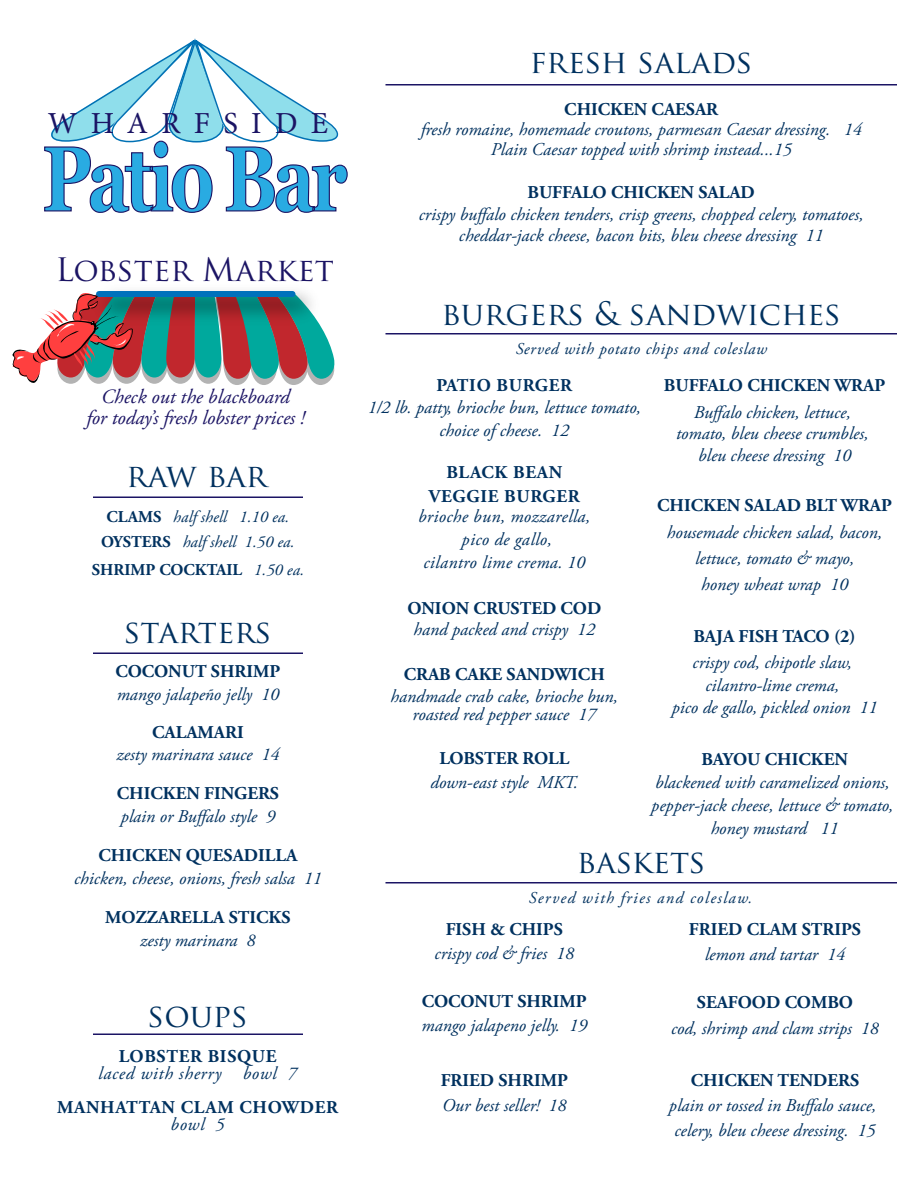
<style>
.page{position:relative;width:918px;height:1188px;background:#fff}
.page>*{position:absolute;margin:0;border:0;box-sizing:border-box;transform-origin:0 0}
.t1{font:700 92.25px "Georgia";letter-spacing:-.06em;color:#29abe2;scale:.76 1}
.t2{font:31.5px "Trajan Pro";color:#00315f}
.t3{font:31.5px "Trajan Pro";color:#1b1464}
.t4{font:30.6px "Minion Pro";letter-spacing:.44em;color:#1b1464}
.t5{font:italic 20.25px/20.9px "Adobe Garamond Pro";color:#1b1464;text-align:center}
.t6{font:italic 18px/21.6px "Adobe Garamond Pro";color:#00315f;text-align:center}
.t7{font:700 18px "Adobe Garamond Pro";color:#00315f}
.t8{font:700 18px/24.3px "Adobe Garamond Pro";letter-spacing:.04em;color:#00315f;text-align:center}
.t9{font:italic 18px/22.8px "Adobe Garamond Pro";letter-spacing:.02em;color:#00315f;text-align:center}
.t10{font:italic 18px "Adobe Garamond Pro";letter-spacing:.04em;color:#00315f}
.t11{font:italic 16.5px/25.2px "Adobe Garamond Pro";color:#00315f;text-align:center}
.t12{font:italic 16.5px "Adobe Garamond Pro";letter-spacing:.04em;color:#00315f}
.t13{font:italic 16.5px "Adobe Garamond Pro";letter-spacing:.08em;color:#00315f}
.t14{font:700 16.5px "Adobe Garamond Pro";color:#00315f}
.s1{font-weight:700;font-style:normal}
.s2{font-weight:400;font-style:italic}
</style>
<div class="page">
<hr style="left:93px;top:652px;width:210px;height:2px;background:#1b1464">
<hr style="left:93px;top:496px;width:210px;height:2px;background:#1b1464">
<hr style="left:93px;top:1034px;width:210px;height:1px;background:#1b1464">
<hr style="left:386px;top:882px;width:511px;height:2px;background:#1b1464">
<hr style="left:386px;top:84px;width:511px;height:2px;background:#1b1464">
<hr style="left:386px;top:333px;width:511px;height:1px;background:#1b1464">
<svg style="left:12px;top:290px;width:323px;height:95px"></svg>
<svg style="left:44px;top:39px;width:304px;height:174px"></svg>
<h3 class="t4" style="left:48px;top:102px;width:282px">WHARFSIDE</h3>
<h1 class="t1" style="left:42px;top:120px;width:403px">Patio Bar</h1>
<h2 class="t3" style="left:56px;top:250px;width:280px">Lobster Market</h2>
<p class="t5" style="left:86px;top:387px;width:220px">Check out the blackboard<br>for today’s fresh lobster prices !</p>
<h2 class="t2" style="left:127px;top:456px;width:142px">raw bar</h2>
<p class="t11" style="left:101px;top:505px;width:195px"><span class="s1">CLAMS</span> half shell 1.10 ea.<br><span class="s1">OYSTERS</span> half shell 1.50 ea.</p>
<p class="t14" style="left:92px;top:561px;width:214px">SHRIMP COCKTAIL <span class="s2">1.50 ea.</span></p>
<h2 class="t2" style="left:124px;top:612px;width:149px">starters</h2>
<p class="t7" style="left:116px;top:661px;width:166px">COCONUT SHRIMP</p>
<p class="t6" style="left:117px;top:684px;width:164px">mango jalapeño jelly 10</p>
<p class="t7" style="left:152px;top:722px;width:93px">CALAMARI</p>
<p class="t6" style="left:117px;top:744px;width:164px">zesty marinara sauce 14</p>
<p class="t7" style="left:117px;top:783px;width:164px">CHICKEN FINGERS</p>
<p class="t6" style="left:121px;top:806px;width:156px">plain or Buffalo style 9</p>
<p class="t7" style="left:99px;top:845px;width:200px">CHICKEN QUESADILLA</p>
<p class="t6" style="left:74px;top:868px;width:249px">chicken, cheese, onions, fresh salsa 11</p>
<p class="t7" style="left:105px;top:907px;width:187px">MOZZARELLA STICKS</p>
<p class="t6" style="left:140px;top:930px;width:117px">zesty marinara 8</p>
<h2 class="t2" style="left:148px;top:995px;width:102px">soups</h2>
<p class="t8" style="left:119px;top:1045px;width:159px">LOBSTER BISQUE</p>
<p class="t10" style="left:98px;top:1063px;width:200px">laced with sherry bowl 7</p>
<p class="t8" style="left:57px;top:1096px;width:283px">MANHATTAN CLAM CHOWDER</p>
<p class="t6" style="left:171px;top:1114px;width:56px">bowl 5</p>
<h2 class="t2" style="left:530px;top:42px;width:225px">fresh salads</h2>
<p class="t7" style="left:564px;top:99px;width:155px">CHICKEN CAESAR</p>
<p class="t6" style="left:421px;top:120px;width:443px;line-height:20.1px">fresh romaine, homemade croutons, parmesan Caesar dressing. 14<br>Plain Caesar topped with shrimp instead...15</p>
<p class="t7" style="left:528px;top:182px;width:229px">BUFFALO CHICKEN SALAD</p>
<p class="t6" style="left:419px;top:204px;width:446px">crispy buffalo chicken tenders, crisp greens, chopped celery, tomatoes, cheddar-jack cheese, bacon bits, bleu cheese dressing 11</p>
<h2 class="t2" style="left:442px;top:293px;width:401px">burgers &amp; sandwiches</h2>
<p class="t12" style="left:516px;top:339px;width:253px">Served with potato chips and coleslaw</p>
<p class="t8" style="left:436px;top:373px;width:137px">PATIO BURGER</p>
<p class="t6" style="left:368px;top:397px;width:275px;line-height:22.5px">1/2 lb. patty, brioche bun, lettuce tomato, choice of cheese. 12</p>
<p class="t8" style="left:429px;top:460px;width:152px">BLACK BEAN<br>VEGGIE BURGER</p>
<p class="t9" style="left:418px;top:505px;width:174px">brioche bun, mozzarella, pico de gallo,<br>cilantro lime crema. 10</p>
<p class="t7" style="left:407px;top:598px;width:195px">ONION CRUSTED COD</p>
<p class="t6" style="left:414px;top:619px;width:183px">hand packed and crispy 12</p>
<p class="t7" style="left:404px;top:664px;width:203px">CRAB CAKE SANDWICH</p>
<p class="t6" style="left:391px;top:687px;width:229px;line-height:18.6px">handmade crab cake, brioche bun, roasted red pepper sauce 17</p>
<p class="t7" style="left:439px;top:747px;width:131px">LOBSTER ROLL</p>
<p class="t6" style="left:431px;top:772px;width:149px">down-east style MKT.</p>
<p class="t7" style="left:664px;top:375px;width:223px">BUFFALO CHICKEN WRAP</p>
<p class="t6" style="left:676px;top:402px;width:194px">Buffalo chicken, lettuce, tomato, bleu cheese crumbles, bleu cheese dressing 10</p>
<p class="t7" style="left:657px;top:495px;width:236px">CHICKEN SALAD BLT WRAP</p>
<p class="t6" style="left:667px;top:519px;width:217px;line-height:26.1px">housemade chicken salad, bacon, lettuce, tomato &amp; mayo,<br>honey wheat wrap 10</p>
<p class="t7" style="left:693px;top:626px;width:164px">BAJA FISH TACO (2)</p>
<p class="t6" style="left:672px;top:652px;width:207px;line-height:22.4px">crispy cod, chipotle slaw, cilantro-lime crema,<br>pico de gallo, pickled onion 11</p>
<p class="t7" style="left:701px;top:749px;width:148px">BAYOU CHICKEN</p>
<p class="t6" style="left:651px;top:771px;width:244px;line-height:23.1px">blackened with caramelized onions, pepper-jack cheese, lettuce &amp; tomato, honey mustard 11</p>
<h2 class="t2" style="left:577px;top:842px;width:130px">baskets</h2>
<p class="t13" style="left:529px;top:888px;width:225px">Served with fries and coleslaw.</p>
<p class="t7" style="left:446px;top:918px;width:119px">FISH &amp; CHIPS</p>
<p class="t6" style="left:435px;top:943px;width:141px">crispy cod &amp; fries 18</p>
<p class="t7" style="left:422px;top:990px;width:166px">COCONUT SHRIMP</p>
<p class="t6" style="left:422px;top:1015px;width:167px">mango jalapeno jelly. 19</p>
<p class="t7" style="left:441px;top:1070px;width:129px">FRIED SHRIMP</p>
<p class="t6" style="left:442px;top:1095px;width:126px">Our best seller! 18</p>
<p class="t7" style="left:689px;top:919px;width:174px">FRIED CLAM STRIPS</p>
<p class="t6" style="left:705px;top:944px;width:142px">lemon and tartar 14</p>
<p class="t7" style="left:697px;top:992px;width:158px">SEAFOOD COMBO</p>
<p class="t6" style="left:671px;top:1018px;width:209px">cod, shrimp and clam strips 18</p>
<p class="t7" style="left:691px;top:1070px;width:170px">CHICKEN TENDERS</p>
<p class="t6" style="left:669px;top:1093px;width:209px;line-height:24.6px">plain or tossed in Buffalo sauce, celery, bleu cheese dressing. 15</p>
</div>
